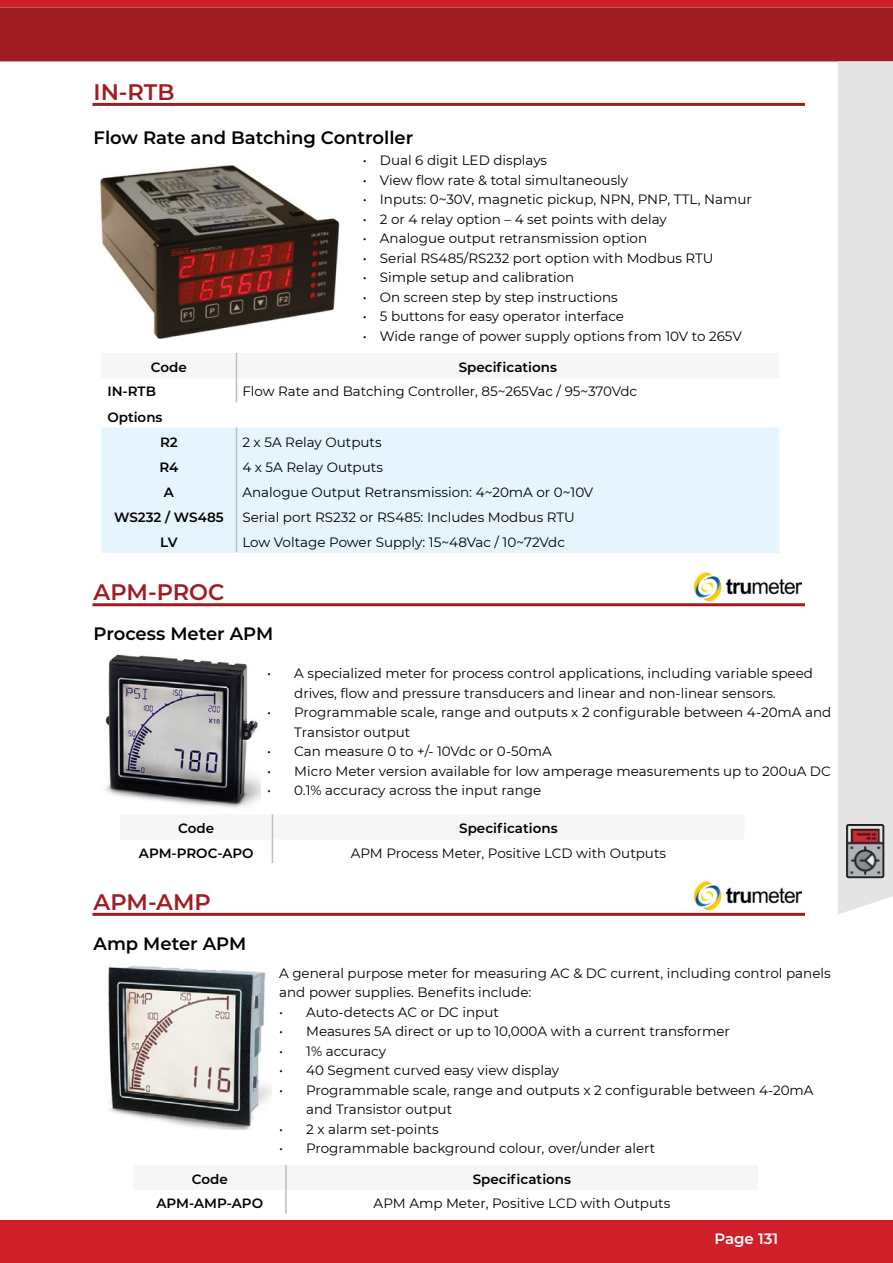
<style>
.page{position:relative;width:893px;height:1263px;background:#fff}
.page>*{position:absolute;margin:0;border:0;box-sizing:border-box;transform-origin:0 0}
.t1{font:600 22.5px "Montserrat";color:#9f1d21}
.t2{font:600 18px "Montserrat";color:#000}
.t3{font:600 15px "Montserrat";color:#fff}
.t4{font:13.5px/19.5px "Montserrat";color:#000}
.t5{font:600 13.5px/25px "Montserrat";color:#000}
</style>
<div class="page">
<div style="left:0;top:1220px;width:893px;height:43px;background:#cf2029"></div>
<svg style="left:0;top:0;width:893px;height:103px;fill:#9f1d21"></svg>
<div style="left:838px;top:61px;width:55px;height:853px;background:#e5e4e4"></div>
<img style="left:846px;top:825px;width:38px;height:53px">
<hr style="left:92px;top:103px;width:713px;height:3px;background:#9f1d21">
<img style="left:100px;top:165px;width:240px;height:174px">
<hr style="left:92px;top:603px;width:713px;height:3px;background:#9f1d21">
<svg style="left:271px;top:814px;width:3px;height:49px"></svg>
<img style="left:105px;top:654px;width:155px;height:154px">
<img style="left:695px;top:572px;width:107px;height:29px">
<div style="left:101px;top:427px;width:678px;height:126px;background:#e6f5fd"></div>
<svg style="left:235px;top:353px;width:3px;height:49px"></svg>
<svg style="left:236px;top:427px;width:1px;height:125px"></svg>
<hr style="left:92px;top:913px;width:713px;height:3px;background:#9f1d21">
<hr style="left:285px;top:1165px;width:2px;height:25px;background:#bcbec0">
<hr style="left:285px;top:1190px;width:2px;height:23px;background:#bcbec0">
<img style="left:695px;top:882px;width:107px;height:29px">
<img style="left:108px;top:965px;width:164px;height:165px">
<h1 class="t1" style="left:94px;top:76px;width:82px">IN-RTB</h1>
<h2 class="t2" style="left:94px;top:125px;width:321px">Flow Rate and Batching Controller</h2>
<p class="t4" style="left:363px;top:150px;width:186px">• Dual 6 digit LED displays</p>
<p class="t4" style="left:363px;top:170px;width:267px">• View flow rate &amp; total simultaneously</p>
<p class="t4" style="left:363px;top:189px;width:391px">• Inputs: 0~30V, magnetic pickup, NPN, PNP, TTL, Namur</p>
<p class="t4" style="left:363px;top:209px;width:305px">• 2 or 4 relay option – 4 set points with delay</p>
<p class="t4" style="left:363px;top:228px;width:286px">• Analogue output retransmission option</p>
<p class="t4" style="left:363px;top:248px;width:352px">• Serial RS485/RS232 port option with Modbus RTU</p>
<p class="t4" style="left:363px;top:267px;width:213px">• Simple setup and calibration</p>
<p class="t4" style="left:363px;top:287px;width:256px">• On screen step by step instructions</p>
<p class="t4" style="left:363px;top:306px;width:263px">• 5 buttons for easy operator interface</p>
<p class="t4" style="left:363px;top:326px;width:381px">• Wide range of power supply options from 10V to 265V</p>
<p class="t5" style="left:151px;top:354px;width:37px">Code</p>
<p class="t5" style="left:459px;top:354px;width:100px">Specifications</p>
<p class="t5" style="left:107px;top:378px;width:50px">IN-RTB</p>
<p class="t4" style="left:242px;top:381px;width:396px">Flow Rate and Batching Controller, 85~265Vac / 95~370Vdc</p>
<p class="t5" style="left:160px;top:404px;width:19px;text-indent:-53px">Options<br>R2</p>
<p class="t4" style="left:242px;top:432px;width:141px">2 x 5A Relay Outputs</p>
<p class="t5" style="left:160px;top:454px;width:20px">R4</p>
<p class="t4" style="left:242px;top:457px;width:142px">4 x 5A Relay Outputs</p>
<p class="t5" style="left:164px;top:479px;width:12px">A</p>
<p class="t4" style="left:242px;top:482px;width:352px">Analogue Output Retransmission: 4~20mA or 0~10V</p>
<p class="t5" style="left:114px;top:504px;width:111px">WS232 / WS485</p>
<p class="t4" style="left:242px;top:507px;width:334px">Serial port RS232 or RS485: Includes Modbus RTU</p>
<p class="t5" style="left:160px;top:529px;width:19px">LV</p>
<p class="t4" style="left:242px;top:532px;width:324px">Low Voltage Power Supply: 15~48Vac / 10~72Vdc</p>
<h1 class="t1" style="left:94px;top:576px;width:132px">APM-PROC</h1>
<h2 class="t2" style="left:94px;top:621px;width:181px">Process Meter APM</h2>
<p class="t4" style="left:294px;top:663px;width:520px;text-indent:-27px">• A specialized meter for process control applications, including variable speed drives, flow and pressure transducers and linear and non-linear sensors.</p>
<p class="t4" style="left:294px;top:702px;width:539px;text-indent:-27px">• Programmable scale, range and outputs x 2 configurable between 4-20mA and<br>Transistor output</p>
<p class="t4" style="left:267px;top:741px;width:286px">• Can measure 0 to +/- 10Vdc or 0-50mA</p>
<p class="t4" style="left:267px;top:761px;width:565px">• Micro Meter version available for low amperage measurements up to 200uA DC</p>
<p class="t4" style="left:267px;top:780px;width:276px">• 0.1% accuracy across the input range</p>
<p class="t5" style="left:178px;top:815px;width:37px">Code</p>
<p class="t5" style="left:459px;top:815px;width:100px">Specifications</p>
<p class="t5" style="left:139px;top:840px;width:116px">APM-PROC-APO</p>
<p class="t4" style="left:351px;top:843px;width:317px">APM Process Meter, Positive LCD with Outputs</p>
<h1 class="t1" style="left:94px;top:886px;width:119px">APM-AMP</h1>
<h2 class="t2" style="left:94px;top:930px;width:154px">Amp Meter APM</h2>
<p class="t4" style="left:279px;top:962px;width:553px">A general purpose meter for measuring AC &amp; DC current, including control panels and power supplies. Benefits include:</p>
<p class="t4" style="left:279px;top:1001px;width:221px">• Auto-detects AC or DC input</p>
<p class="t4" style="left:279px;top:1021px;width:452px">• Measures 5A direct or up to 10,000A with a current transformer</p>
<p class="t4" style="left:279px;top:1040px;width:108px">• 1% accuracy</p>
<p class="t4" style="left:279px;top:1060px;width:281px">• 40 Segment curved easy view display</p>
<p class="t4" style="left:306px;top:1079px;width:509px;text-indent:-27px">• Programmable scale, range and outputs x 2 configurable between 4-20mA and Transistor output</p>
<p class="t4" style="left:279px;top:1118px;width:161px">• 2 x alarm set-points</p>
<p class="t4" style="left:279px;top:1138px;width:378px">• Programmable background colour, over/under alert</p>
<p class="t5" style="left:192px;top:1166px;width:37px">Code</p>
<p class="t5" style="left:473px;top:1166px;width:100px">Specifications</p>
<p class="t5" style="left:157px;top:1190px;width:108px">APM-AMP-APO</p>
<p class="t4" style="left:374px;top:1193px;width:298px">APM Amp Meter, Positive LCD with Outputs</p>
<p class="t3" style="left:714px;top:1228px;width:65px">Page 131</p>
</div>
